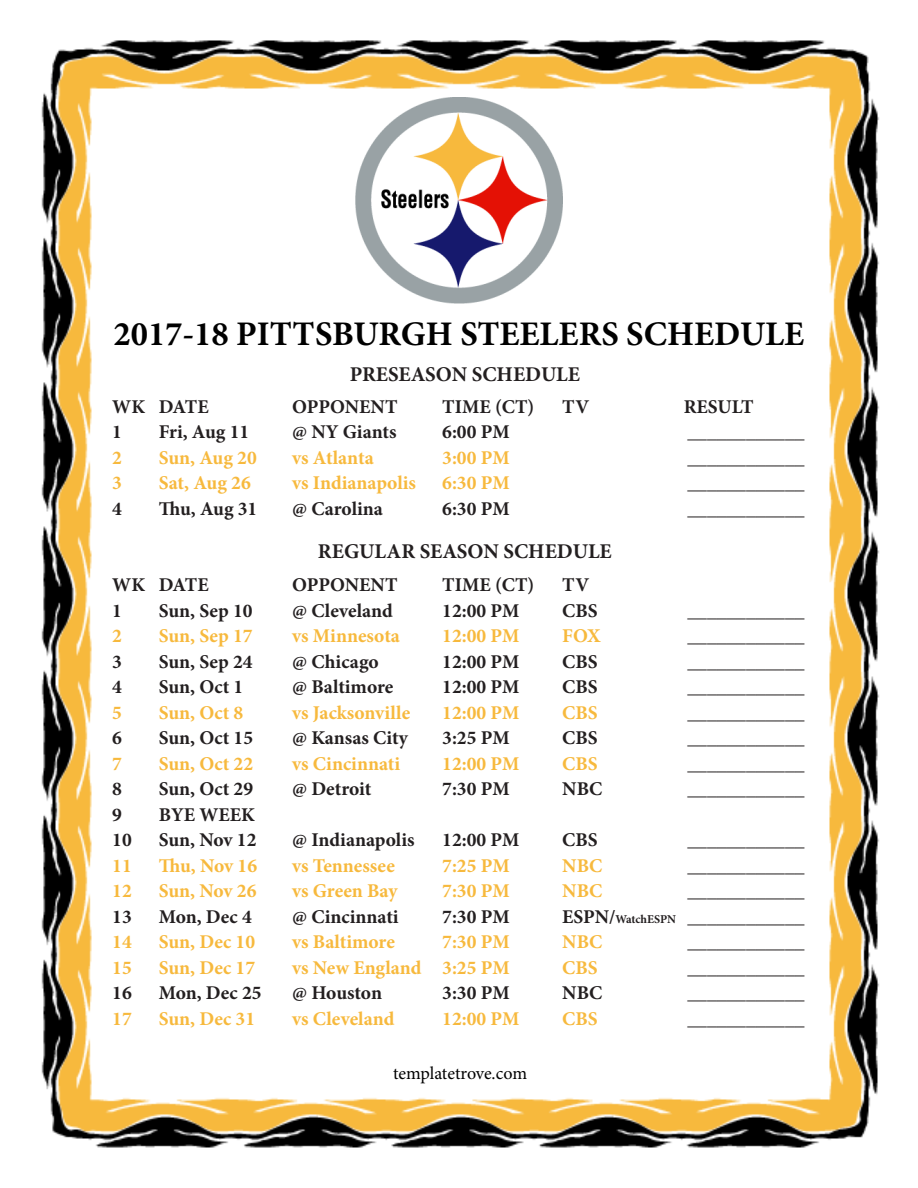
<style>
.page{position:relative;width:918px;height:1188px;background:#fff}
.page>*{position:absolute;margin:0;border:0;box-sizing:border-box;transform-origin:0 0}
.t1{font:700 34.5px "Minion Pro";color:#000}
.t2{font:700 21px "Minion Pro";color:#231f20}
.t3{font:700 19.5px "Minion Pro";color:#231f20}
.t4{font:700 19.5px "Minion Pro";color:#f7b93d}
.t5{font:18px "Minion Pro";letter-spacing:-.005em;color:#000}
.s1{font-size:12px}
</style>
<div class="page">
<img style="left:41px;top:40px;width:839px;height:1108px">
<img style="left:356px;top:97px;width:207px;height:207px">
<p class="t1" style="left:114px;top:309px;width:692px">2017-18 PITTSBURGH STEELERS SCHEDULE</p>
<p class="t2" style="left:350px;top:360px;width:232px">PRESEASON SCHEDULE</p>
<p class="t3" style="left:112px;top:393px;width:98px">WK DATE</p>
<p class="t3" style="left:292px;top:393px;width:107px">OPPONENT</p>
<p class="t3" style="left:442px;top:393px;width:94px">TIME (CT)</p>
<p class="t3" style="left:562px;top:393px;width:28px">TV</p>
<p class="t3" style="left:684px;top:393px;width:71px">RESULT</p>
<p class="t3" style="left:112px;top:418px;width:11px">1</p>
<p class="t3" style="left:159px;top:418px;width:92px">Fri, Aug 11</p>
<p class="t3" style="left:292px;top:418px;width:106px">@ NY Giants</p>
<p class="t3" style="left:442px;top:418px;width:69px">6:00 PM</p>
<p class="t3" style="left:688px;top:418px;width:118px">____________</p>
<p class="t4" style="left:112px;top:444px;width:11px">2</p>
<p class="t4" style="left:159px;top:444px;width:99px">Sun, Aug 20</p>
<p class="t4" style="left:292px;top:444px;width:83px">vs Atlanta</p>
<p class="t4" style="left:442px;top:444px;width:69px">3:00 PM</p>
<p class="t3" style="left:688px;top:444px;width:118px">____________</p>
<p class="t4" style="left:112px;top:469px;width:11px">3</p>
<p class="t4" style="left:159px;top:469px;width:94px">Sat, Aug 26</p>
<p class="t4" style="left:292px;top:469px;width:125px">vs Indianapolis</p>
<p class="t4" style="left:442px;top:469px;width:69px">6:30 PM</p>
<p class="t3" style="left:688px;top:469px;width:118px">____________</p>
<p class="t3" style="left:112px;top:495px;width:11px">4</p>
<p class="t3" style="left:159px;top:495px;width:100px">Thu, Aug 31</p>
<p class="t3" style="left:292px;top:495px;width:92px">@ Carolina</p>
<p class="t3" style="left:442px;top:495px;width:69px">6:30 PM</p>
<p class="t3" style="left:688px;top:495px;width:118px">____________</p>
<p class="t2" style="left:318px;top:537px;width:295px">REGULAR SEASON SCHEDULE</p>
<p class="t3" style="left:112px;top:571px;width:98px">WK DATE</p>
<p class="t3" style="left:292px;top:571px;width:107px">OPPONENT</p>
<p class="t3" style="left:442px;top:571px;width:94px">TIME (CT)</p>
<p class="t3" style="left:562px;top:571px;width:28px">TV</p>
<p class="t3" style="left:112px;top:597px;width:11px">1</p>
<p class="t3" style="left:159px;top:597px;width:95px">Sun, Sep 10</p>
<p class="t3" style="left:292px;top:597px;width:102px">@ Cleveland</p>
<p class="t3" style="left:442px;top:597px;width:79px">12:00 PM</p>
<p class="t3" style="left:562px;top:597px;width:37px">CBS</p>
<p class="t3" style="left:688px;top:597px;width:118px">____________</p>
<p class="t4" style="left:112px;top:622px;width:11px">2</p>
<p class="t4" style="left:159px;top:622px;width:95px">Sun, Sep 17</p>
<p class="t4" style="left:292px;top:622px;width:109px">vs Minnesota</p>
<p class="t4" style="left:442px;top:622px;width:79px">12:00 PM</p>
<p class="t4" style="left:562px;top:622px;width:40px">FOX</p>
<p class="t3" style="left:688px;top:622px;width:118px">____________</p>
<p class="t3" style="left:112px;top:648px;width:11px">3</p>
<p class="t3" style="left:159px;top:648px;width:95px">Sun, Sep 24</p>
<p class="t3" style="left:292px;top:648px;width:88px">@ Chicago</p>
<p class="t3" style="left:442px;top:648px;width:79px">12:00 PM</p>
<p class="t3" style="left:562px;top:648px;width:37px">CBS</p>
<p class="t3" style="left:688px;top:648px;width:118px">____________</p>
<p class="t3" style="left:112px;top:673px;width:11px">4</p>
<p class="t3" style="left:159px;top:673px;width:86px">Sun, Oct 1</p>
<p class="t3" style="left:292px;top:673px;width:103px">@ Baltimore</p>
<p class="t3" style="left:442px;top:673px;width:79px">12:00 PM</p>
<p class="t3" style="left:562px;top:673px;width:37px">CBS</p>
<p class="t3" style="left:688px;top:673px;width:118px">____________</p>
<p class="t4" style="left:112px;top:699px;width:11px">5</p>
<p class="t4" style="left:159px;top:699px;width:86px">Sun, Oct 8</p>
<p class="t4" style="left:292px;top:699px;width:119px">vs Jacksonville</p>
<p class="t4" style="left:442px;top:699px;width:79px">12:00 PM</p>
<p class="t4" style="left:562px;top:699px;width:37px">CBS</p>
<p class="t3" style="left:688px;top:699px;width:118px">____________</p>
<p class="t3" style="left:112px;top:724px;width:11px">6</p>
<p class="t3" style="left:159px;top:724px;width:96px">Sun, Oct 15</p>
<p class="t3" style="left:292px;top:724px;width:117px">@ Kansas City</p>
<p class="t3" style="left:442px;top:724px;width:69px">3:25 PM</p>
<p class="t3" style="left:562px;top:724px;width:37px">CBS</p>
<p class="t3" style="left:688px;top:724px;width:118px">____________</p>
<p class="t4" style="left:112px;top:750px;width:11px">7</p>
<p class="t4" style="left:159px;top:750px;width:96px">Sun, Oct 22</p>
<p class="t4" style="left:292px;top:750px;width:109px">vs Cincinnati</p>
<p class="t4" style="left:442px;top:750px;width:79px">12:00 PM</p>
<p class="t4" style="left:562px;top:750px;width:37px">CBS</p>
<p class="t3" style="left:688px;top:750px;width:118px">____________</p>
<p class="t3" style="left:112px;top:775px;width:11px">8</p>
<p class="t3" style="left:159px;top:775px;width:96px">Sun, Oct 29</p>
<p class="t3" style="left:292px;top:775px;width:81px">@ Detroit</p>
<p class="t3" style="left:442px;top:775px;width:69px">7:30 PM</p>
<p class="t3" style="left:562px;top:775px;width:42px">NBC</p>
<p class="t3" style="left:688px;top:775px;width:118px">____________</p>
<p class="t3" style="left:112px;top:801px;width:11px">9</p>
<p class="t3" style="left:159px;top:801px;width:98px">BYE WEEK</p>
<p class="t3" style="left:112px;top:826px;width:21px">10</p>
<p class="t3" style="left:159px;top:826px;width:99px">Sun, Nov 12</p>
<p class="t3" style="left:292px;top:826px;width:124px">@ Indianapolis</p>
<p class="t3" style="left:442px;top:826px;width:79px">12:00 PM</p>
<p class="t3" style="left:562px;top:826px;width:37px">CBS</p>
<p class="t3" style="left:688px;top:826px;width:118px">____________</p>
<p class="t4" style="left:112px;top:852px;width:21px">11</p>
<p class="t4" style="left:159px;top:852px;width:100px">Thu, Nov 16</p>
<p class="t4" style="left:292px;top:852px;width:104px">vs Tennessee</p>
<p class="t4" style="left:442px;top:852px;width:69px">7:25 PM</p>
<p class="t4" style="left:562px;top:852px;width:42px">NBC</p>
<p class="t3" style="left:688px;top:852px;width:118px">____________</p>
<p class="t4" style="left:112px;top:877px;width:21px">12</p>
<p class="t4" style="left:159px;top:877px;width:99px">Sun, Nov 26</p>
<p class="t4" style="left:292px;top:877px;width:107px">vs Green Bay</p>
<p class="t4" style="left:442px;top:877px;width:69px">7:30 PM</p>
<p class="t4" style="left:562px;top:877px;width:42px">NBC</p>
<p class="t3" style="left:688px;top:877px;width:118px">____________</p>
<p class="t3" style="left:112px;top:903px;width:21px">13</p>
<p class="t3" style="left:159px;top:903px;width:95px">Mon, Dec 4</p>
<p class="t3" style="left:292px;top:903px;width:108px">@ Cincinnati</p>
<p class="t3" style="left:442px;top:903px;width:69px">7:30 PM</p>
<p class="t3" style="left:562px;top:903px;width:244px">ESPN/<span class="s1">WatchESPN</span> ____________</p>
<p class="t4" style="left:112px;top:928px;width:21px">14</p>
<p class="t4" style="left:159px;top:928px;width:98px">Sun, Dec 10</p>
<p class="t4" style="left:292px;top:928px;width:104px">vs Baltimore</p>
<p class="t4" style="left:442px;top:928px;width:69px">7:30 PM</p>
<p class="t4" style="left:562px;top:928px;width:42px">NBC</p>
<p class="t3" style="left:688px;top:928px;width:118px">____________</p>
<p class="t4" style="left:112px;top:954px;width:21px">15</p>
<p class="t4" style="left:159px;top:954px;width:98px">Sun, Dec 17</p>
<p class="t4" style="left:292px;top:954px;width:219px">vs New England 3:25 PM</p>
<p class="t4" style="left:562px;top:954px;width:37px">CBS</p>
<p class="t3" style="left:688px;top:954px;width:118px">____________</p>
<p class="t3" style="left:112px;top:979px;width:21px">16</p>
<p class="t3" style="left:159px;top:979px;width:104px">Mon, Dec 25</p>
<p class="t3" style="left:292px;top:979px;width:91px">@ Houston</p>
<p class="t3" style="left:442px;top:979px;width:69px">3:30 PM</p>
<p class="t3" style="left:562px;top:979px;width:42px">NBC</p>
<p class="t3" style="left:688px;top:979px;width:118px">____________</p>
<p class="t4" style="left:112px;top:1005px;width:21px">17</p>
<p class="t4" style="left:159px;top:1005px;width:98px">Sun, Dec 31</p>
<p class="t4" style="left:292px;top:1005px;width:104px">vs Cleveland</p>
<p class="t4" style="left:442px;top:1005px;width:79px">12:00 PM</p>
<p class="t4" style="left:562px;top:1005px;width:37px">CBS</p>
<p class="t3" style="left:688px;top:1005px;width:118px">____________</p>
<p class="t5" style="left:393px;top:1061px;width:136px">templatetrove.com</p>
</div>
